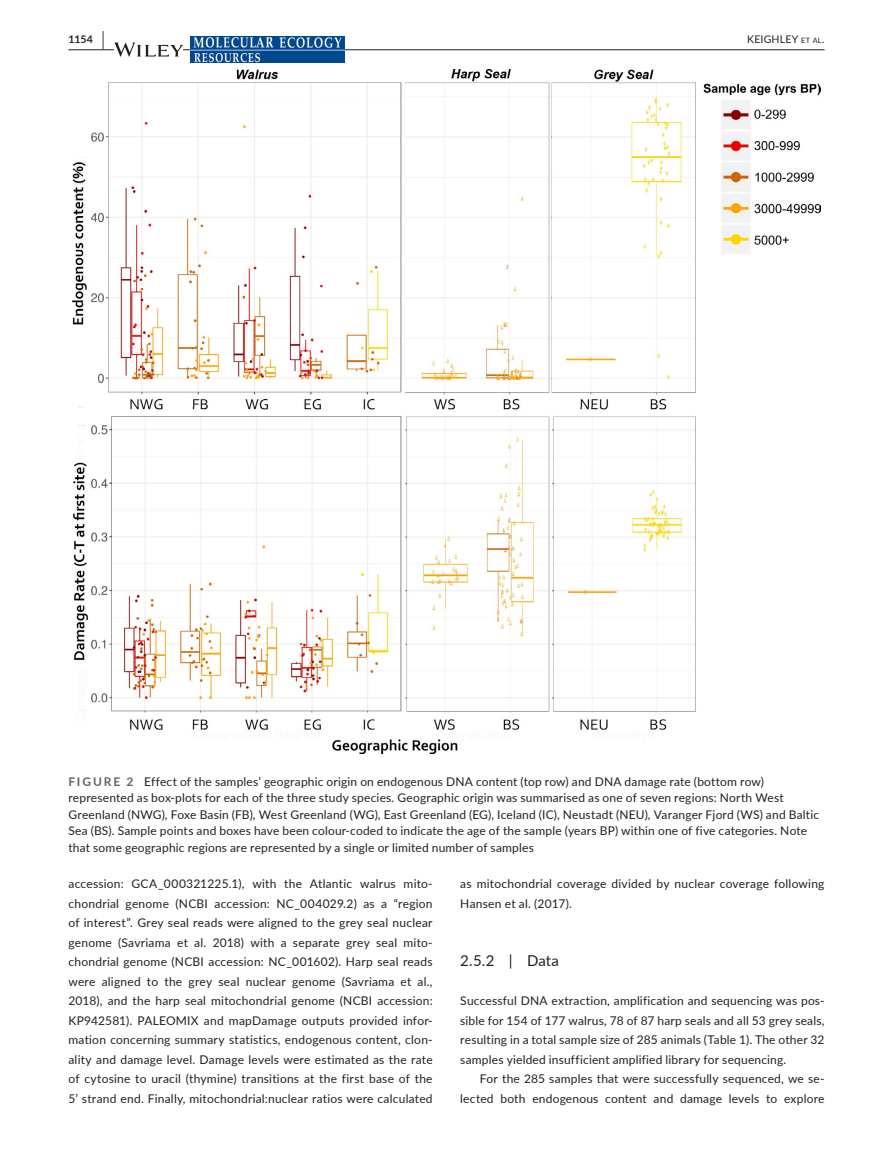
<style>
.page{position:relative;width:893px;height:1174px;background:#fff}
.page>*{position:absolute;margin:0;border:0;box-sizing:border-box;transform-origin:0 0}
.t1{font:15px "Lato";color:#231f20}
.t2{font:12px/19.5px "Lato";letter-spacing:.015em;color:#231f20;text-align:justify}
.t3{font:10.5px "Lato";letter-spacing:.02em;color:#231f20}
.t4{font:700 10.5px "Lato";color:#231f20}
.s1{font-size:19.5px}
.s2{font-size:7.35px}
.s3{font-weight:700;color:#636366}
</style>
<div class="page">
<hr style="left:68px;top:49px;width:756px;height:1px;background:#231f20">
<svg style="left:114px;top:42px;width:69px;height:15px"></svg>
<img style="left:191px;top:37px;width:153px;height:25px">
<img style="left:72px;top:69px;width:749px;height:684px">
<p class="t4" style="left:68px;top:31px;width:37px">1154 <span class="s1">|</span></p>
<p class="t3" style="left:747px;top:31px;width:79px">KEIGHLEY <span class="s2">et al</span>.</p>
<p class="t2" style="left:68px;top:772px;width:752px;line-height:16.5px;text-align:left"><span class="s3">FIGURE 2</span> Effect of the samples’ geographic origin on endogenous DNA content (top row) and DNA damage rate (bottom row) represented as box-plots for each of the three study species. Geographic origin was summarised as one of seven regions: North West Greenland (NWG), Foxe Basin (FB), West Greenland (WG), East Greenland (EG), Iceland (IC), Neustadt (NEU), Varanger Fjord (WS) and Baltic Sea (BS). Sample points and boxes have been colour-coded to indicate the age of the sample (years BP) within one of five categories. Note that some geographic regions are represented by a single or limited number of samples</p>
<p class="t2" style="left:68px;top:873px;width:366px">accession: GCA_000321225.1), with the Atlantic walrus mito&shy;chondrial genome (NCBI accession: NC_004029.2) as a “region of interest”. Grey seal reads were aligned to the grey seal nuclear genome (Savriama et al. 2018) with a separate grey seal mito&shy;chondrial genome (NCBI accession: NC_001602). Harp seal reads were aligned to the grey seal nuclear genome (Savriama et al., 2018), and the harp seal mitochondrial genome (NCBI accession:<br>KP942581). PALEOMIX and mapDamage outputs provided infor&shy;mation concerning summary statistics, endogenous content, clon&shy;ality and damage level. Damage levels were estimated as the rate of cytosine to uracil (thymine) transitions at the first base of the 5’ strand end. Finally, mitochondrial:nuclear ratios were calculated</p>
<p class="t2" style="left:460px;top:873px;width:366px">as mitochondrial coverage divided by nuclear coverage following<br>Hansen et al. (2017).</p>
<p class="t1" style="left:460px;top:950px;width:100px">2.5.2 | Data</p>
<p class="t2" style="left:460px;top:990px;width:366px">Successful DNA extraction, amplification and sequencing was pos&shy;sible for 154 of 177 walrus, 78 of 87 harp seals and all 53 grey seals, resulting in a total sample size of 285 animals (Table 1). The other 32 samples yielded insufficient amplified library for sequencing.</p>
<p class="t2" style="left:460px;top:1068px;width:366px;text-align:right">For the 285 samples that were successfully sequenced, we se&shy;lected both endogenous content and damage levels to explore</p>
</div>
